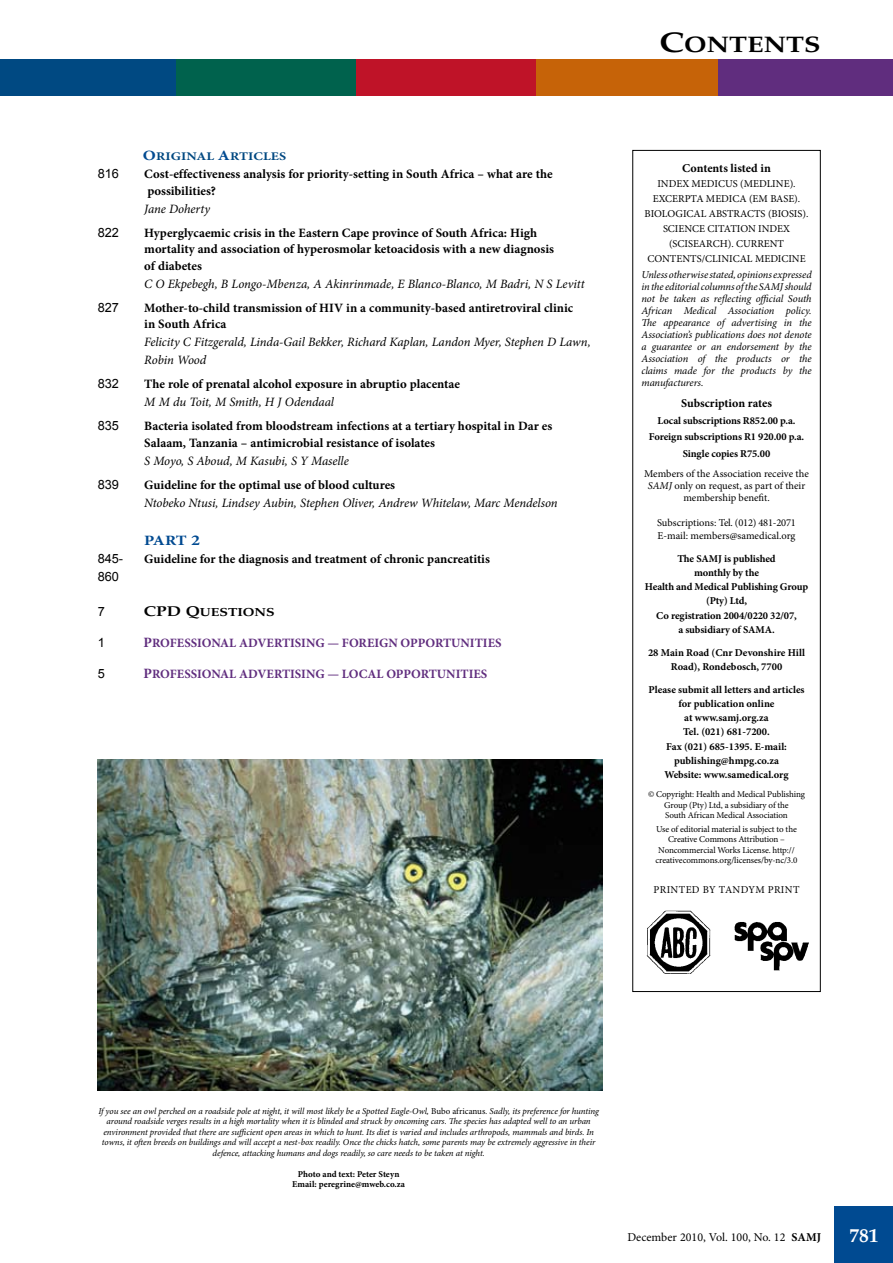
<style>
.page{position:relative;width:893px;height:1263px;background:#fff}
.page>*{position:absolute;margin:0;border:0;box-sizing:border-box;transform-origin:0 0}
.t1{font:700 22.5px "Palatino";color:#000;scale:1.2 1}
.t2{font:700 19.5px "Palatino";color:#fff}
.t3{font:700 14.25px "Minion Pro";color:#004a91;scale:1.2 1}
.t4{font:700 12.75px/16.5px "Minion Pro";color:#000}
.t5{font:italic 12.75px/18px "Minion Pro";letter-spacing:-.01em;color:#000}
.t6{font:700 12.75px "Minion Pro";color:#602d7e}
.t7{font:12.75px "Arial";color:#000}
.t8{font:700 12px "Minion Pro";letter-spacing:-.005em;color:#000}
.t9{font:12px "Minion Pro";color:#000}
.t10{font:700 11.7px "Minion Pro";letter-spacing:.01em;color:#004881;scale:1.2 1}
.t11{font:700 11.7px "Palatino";color:#000;scale:1.2 1}
.t12{font:700 10.5px/14.2px "Minion Pro";letter-spacing:-.005em;color:#000;text-align:center}
.t13{font:italic 10.5px/12px "Minion Pro";letter-spacing:-.01em;color:#000;text-align:justify}
.t14{font:10.5px/12px "Minion Pro";color:#000;text-align:center}
.t15{font:10.5px "Minion Pro";letter-spacing:.035em;color:#000}
.t16{font:italic 9px/10.5px "Minion Pro";letter-spacing:-.01em;color:#000;text-align:center}
.t17{font:9px/10.5px "Minion Pro";letter-spacing:-.015em;color:#000;text-align:center}
.t18{font:700 9px/10.5px "Minion Pro";color:#000;text-align:center}
.s1{font-size:14.25px;color:#004a91}
.s2{font-size:15px}
.s3{font-size:14.25px}
.s4{font-size:28.5px}
.s5{font-style:italic}
.s6{font-style:normal}
.s7{font-weight:700}
</style>
<div class="page">
<div style="left:834px;top:1206px;width:59px;height:57px;background:#004a91"></div>
<div style="left:355px;top:59px;width:182px;height:36px;background:#bf1328"></div>
<div style="left:174px;top:59px;width:182px;height:36px;background:#00624d"></div>
<div style="left:0;top:59px;width:175px;height:36px;background:#004982"></div>
<div style="left:536px;top:59px;width:182px;height:36px;background:#c66308"></div>
<div style="left:718px;top:59px;width:175px;height:36px;background:#602d7e"></div>
<img style="left:646px;top:910px;width:163px;height:64px">
<img style="left:98px;top:760px;width:505px;height:331px">
<p class="t10" style="left:143px;top:148px;width:121px"><span class="s1">O</span>RIGINAL <span class="s1">A</span>RTICLES</p>
<p class="t7" style="left:98px;top:166px;width:23px">816</p>
<p class="t4" style="left:144px;top:166px;width:410px">Cost-effectiveness analysis for priority-setting in South Africa – what are the possibilities?</p>
<p class="t5" style="left:144px;top:200px;width:67px">Jane Doherty</p>
<p class="t7" style="left:98px;top:224px;width:23px">822</p>
<p class="t4" style="left:144px;top:224px;width:411px">Hyperglycaemic crisis in the Eastern Cape province of South Africa: High mortality and association of hyperosmolar ketoacidosis with a new diagnosis of diabetes</p>
<p class="t5" style="left:144px;top:275px;width:442px">C O Ekpebegh, B Longo-Mbenza, A Akinrinmade, E Blanco-Blanco, M Badri, N S Levitt</p>
<p class="t7" style="left:98px;top:299px;width:23px">827</p>
<p class="t4" style="left:144px;top:299px;width:430px">Mother-to-child transmission of HIV in a community-based antiretroviral clinic in South Africa</p>
<p class="t5" style="left:144px;top:333px;width:448px">Felicity C Fitzgerald, Linda-Gail Bekker, Richard Kaplan, Landon Myer, Stephen D Lawn,<br>Robin Wood</p>
<p class="t7" style="left:98px;top:376px;width:23px">832</p>
<p class="t4" style="left:144px;top:376px;width:317px">The role of prenatal alcohol exposure in abruptio placentae</p>
<p class="t5" style="left:144px;top:393px;width:191px">M M du Toit, M Smith, H J Odendaal</p>
<p class="t7" style="left:98px;top:418px;width:23px">835</p>
<p class="t4" style="left:144px;top:418px;width:409px">Bacteria isolated from bloodstream infections at a tertiary hospital in Dar es<br>Salaam, Tanzania – antimicrobial resistance of isolates</p>
<p class="t5" style="left:144px;top:452px;width:206px">S Moyo, S Aboud, M Kasubi, S Y Maselle</p>
<p class="t7" style="left:98px;top:476px;width:23px">839</p>
<p class="t4" style="left:144px;top:476px;width:252px">Guideline for the optimal use of blood cultures</p>
<p class="t5" style="left:144px;top:494px;width:415px">Ntobeko Ntusi, Lindsey Aubin, Stephen Oliver, Andrew Whitelaw, Marc Mendelson</p>
<p class="t3" style="left:144px;top:531px;width:48px">PART <span class="s2">2</span></p>
<p class="t7" style="left:98px;top:551px;width:27px">845-</p>
<p class="t4" style="left:144px;top:551px;width:347px">Guideline for the diagnosis and treatment of chronic pancreatitis</p>
<p class="t7" style="left:98px;top:569px;width:23px">860</p>
<p class="t7" style="left:98px;top:604px;width:9px">7</p>
<p class="t11" style="left:144px;top:606px;width:111px"><span class="s3">CPD Q</span>UESTIONS</p>
<p class="t7" style="left:98px;top:634px;width:9px">1</p>
<p class="t6" style="left:144px;top:634px;width:359px"><span class="s3">P</span>ROFESSIONAL ADVERTISING — FOREIGN OPPORTUNITIES</p>
<p class="t7" style="left:98px;top:665px;width:9px">5</p>
<p class="t6" style="left:144px;top:665px;width:345px"><span class="s3">P</span>ROFESSIONAL ADVERTISING — LOCAL OPPORTUNITIES</p>
<h1 class="t1" style="left:659px;top:32px;width:136px"><span class="s4">C</span>ONTENTS</h1>
<p class="t8" style="left:682px;top:160px;width:90px">Contents listed in</p>
<p class="t14" style="left:657px;top:178px;width:64px">INDEX MEDICUS</p>
<p class="t14" style="left:740px;top:178px;width:34px">(MEDLINE</p>
<p class="t14" style="left:790px;top:178px;width:8px">).</p>
<p class="t14" style="left:653px;top:193px;width:20px">EXCERP</p>
<p class="t14" style="left:691px;top:193px;width:45px">TA MEDICA</p>
<p class="t14" style="left:749px;top:193px;width:53px">(EM BASE).</p>
<p class="t14" style="left:645px;top:208px;width:46px">BIOLOGICAL</p>
<p class="t14" style="left:709px;top:208px;width:33px">ABSTRAC</p>
<p class="t14" style="left:754px;top:208px;width:56px">TS (BIOSIS).</p>
<p class="t14" style="left:663px;top:223px;width:7px">SCIENCE</p>
<p class="t14" style="left:708px;top:223px;width:84px">CITATION INDEX</p>
<p class="t14" style="left:669px;top:238px;width:11px">(SCISEARC</p>
<p class="t14" style="left:720px;top:238px;width:25px">H). CURREN</p>
<p class="t14" style="left:778px;top:238px;width:8px">T</p>
<p class="t14" style="left:647px;top:253px;width:65px">CONTENTS/CLINICAL</p>
<p class="t14" style="left:755px;top:253px;width:30px">MEDICINE</p>
<p class="t13" style="left:641px;top:269px;width:172px">Unless otherwise stated, opinions expressed in the editorial columns of the SAMJ should not be taken as reflecting official South African Medical Association policy.<br>The appearance of advertising in the Association’s publications does not denote a guarantee or an endorsement by the Association of the products or the claims made for the products by the manufacturers.</p>
<p class="t8" style="left:681px;top:395px;width:92px">Subscription rates</p>
<p class="t12" style="left:649px;top:412px;width:157px;line-height:16.5px">Local subscriptions R852.00 p.a.<br>Foreign subscriptions R1 920.00 p.a.<br>Single copies R75.00</p>
<p class="t14" style="left:644px;top:468px;width:166px">Members of the Association receive the<br><span class="s5">SAMJ</span> only on request, as part of their membership benefit.</p>
<p class="t14" style="left:657px;top:516px;width:140px;line-height:12.8px;text-align:left">Subscriptions: Tel. (012) 481-2071<br>E-mail: members@samedical.org</p>
<p class="t12" style="left:645px;top:551px;width:165px">The SAMJ is published<br>monthly by the<br>Health and Medical Publishing Group (Pty) Ltd,<br>Co registration 2004/0220 32/07,<br>a subsidiary of SAMA.</p>
<p class="t12" style="left:648px;top:645px;width:158px">28 Main Road (Cnr Devonshire Hill<br>Road), Rondebosch, 7700</p>
<p class="t12" style="left:648px;top:682px;width:158px">Please submit all letters and articles for publication online<br>at www.samj.org.za<br>Tel. (021) 681-7200.<br>Fax (021) 685-1395. E-mail: publishing@hmpg.co.za<br>Website: www.samedical.org</p>
<p class="t17" style="left:648px;top:789px;width:158px">© Copyright: Health and Medical Publishing<br>Group (Pty) Ltd, a subsidiary of the<br>South African Medical Association</p>
<p class="t17" style="left:656px;top:824px;width:143px">Use of editorial material is subject to the Creative Commons Attribution – Noncommercial Works License. http:// creativecommons.org/licenses/by-nc/3.0</p>
<p class="t15" style="left:654px;top:882px;width:144px">printed by tandym print</p>
<p class="t16" style="left:98px;top:1106px;width:502px">If you see an owl perched on a roadside pole at night, it will most likely be a Spotted Eagle-Owl, <span class="s6">Bubo africanus</span>. Sadly, its preference for hunting around roadside verges results in a high mortality when it is blinded and struck by oncoming cars. The species has adapted well to an urban environment provided that there are sufficient open areas in which to hunt. Its diet is varied and includes arthropods, mammals and birds. In towns, it often breeds on buildings and will accept a nest-box readily. Once the chicks hatch, some parents may be extremely aggressive in their defence, attacking humans and dogs readily, so care needs to be taken at night.</p>
<p class="t18" style="left:292px;top:1168px;width:114px">Photo and text: Peter Steyn<br>Email: peregrine@mweb.co.za</p>
<p class="t9" style="left:627px;top:1229px;width:195px">December 2010, Vol. 100, No. 12 <span class="s7">SAMJ</span></p>
<h2 class="t2" style="left:849px;top:1224px;width:31px">781</h2>
</div>
